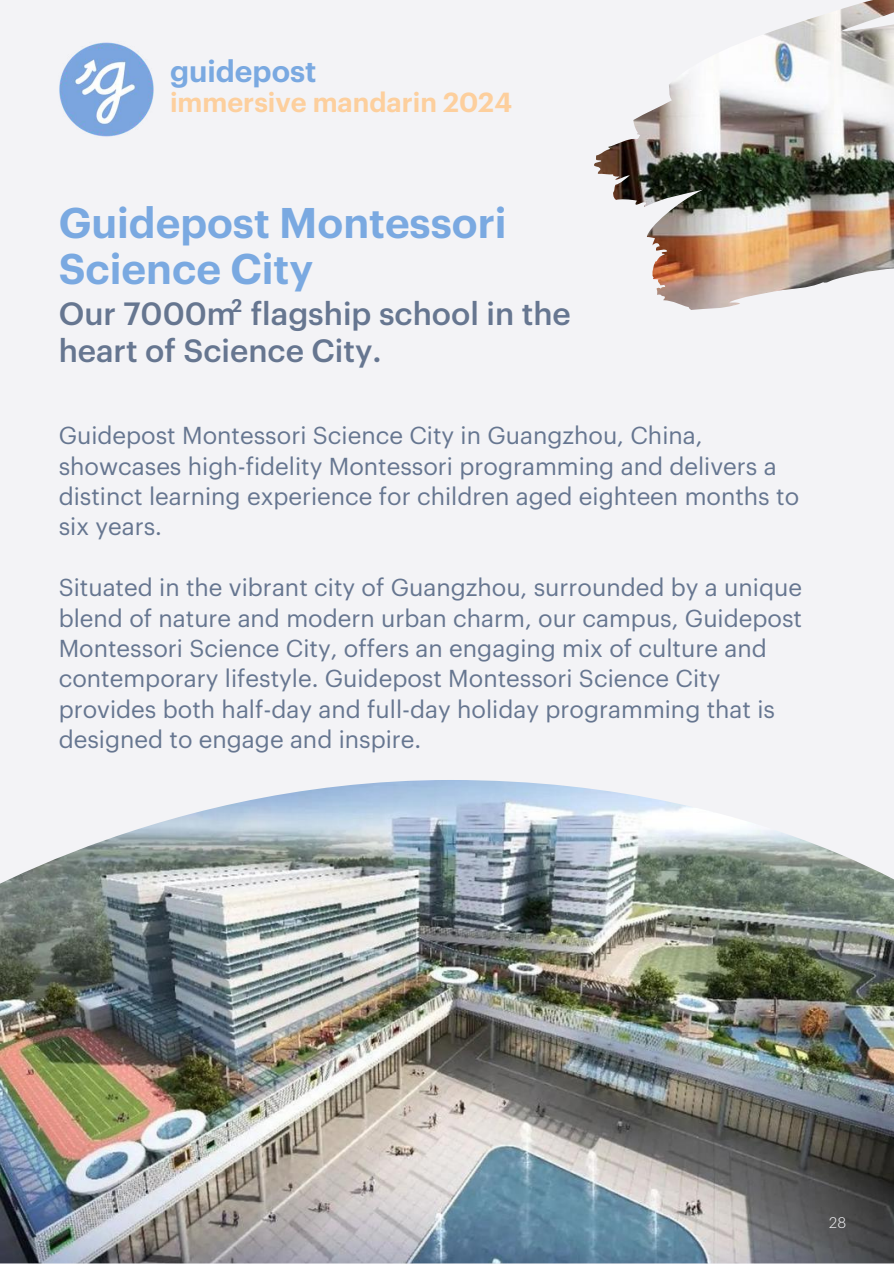
<style>
.page{position:relative;width:894px;height:1264px;background:#fff}
.page>*{position:absolute;margin:0;border:0;box-sizing:border-box;transform-origin:0 0}
.t1{font:600 42px/46.2px "Graphik";color:#7aa9e1}
.t2{font:500 31.5px/37.2px "Graphik";color:#667690}
.t3{font:600 30px "Graphik";color:#7aa9e1}
.t4{font:600 27px "Graphik";color:#fdcf9d}
.t5{font:24px/30.3px "Graphik";color:#667690}
.t6{font:600 18px "Graphik";color:#677690}
.t7{font:300 15px "Graphik";color:#f3f3f6}
</style>
<div class="page">
<div style="left:0;top:0;width:893px;height:1263px;background:#f3f3f6"></div>
<img style="left:59px;top:42px;width:95px;height:95px">
<img style="left:594px;top:0;width:299px;height:310px">
<img style="left:0;top:780px;width:893px;height:483px">
<p class="t3" style="left:170px;top:58px;width:148px">guidepost</p>
<p class="t4" style="left:170px;top:90px;width:343px">immersive mandarin 2024</p>
<h1 class="t1" style="left:59px;top:202px;width:449px">Guidepost Montessori<br>Science City</h1>
<p class="t6" style="left:231px;top:297px;width:12px">2</p>
<h2 class="t2" style="left:59px;top:296px;width:513px">Our 7000m flagship school in the heart of Science City.</h2>
<p class="t5" style="left:59px;top:421px;width:741px">Guidepost Montessori Science City in Guangzhou, China, showcases high-fidelity Montessori programming and delivers a distinct learning experience for children aged eighteen months to six years.</p>
<p class="t5" style="left:59px;top:573px;width:744px">Situated in the vibrant city of Guangzhou, surrounded by a unique blend of nature and modern urban charm, our campus, Guidepost Montessori Science City, offers an engaging mix of culture and contemporary lifestyle. Guidepost Montessori Science City provides both half-day and full-day holiday programming that is designed to engage and inspire.</p>
<p class="t7" style="left:829px;top:1215px;width:18px">28</p>
</div>
